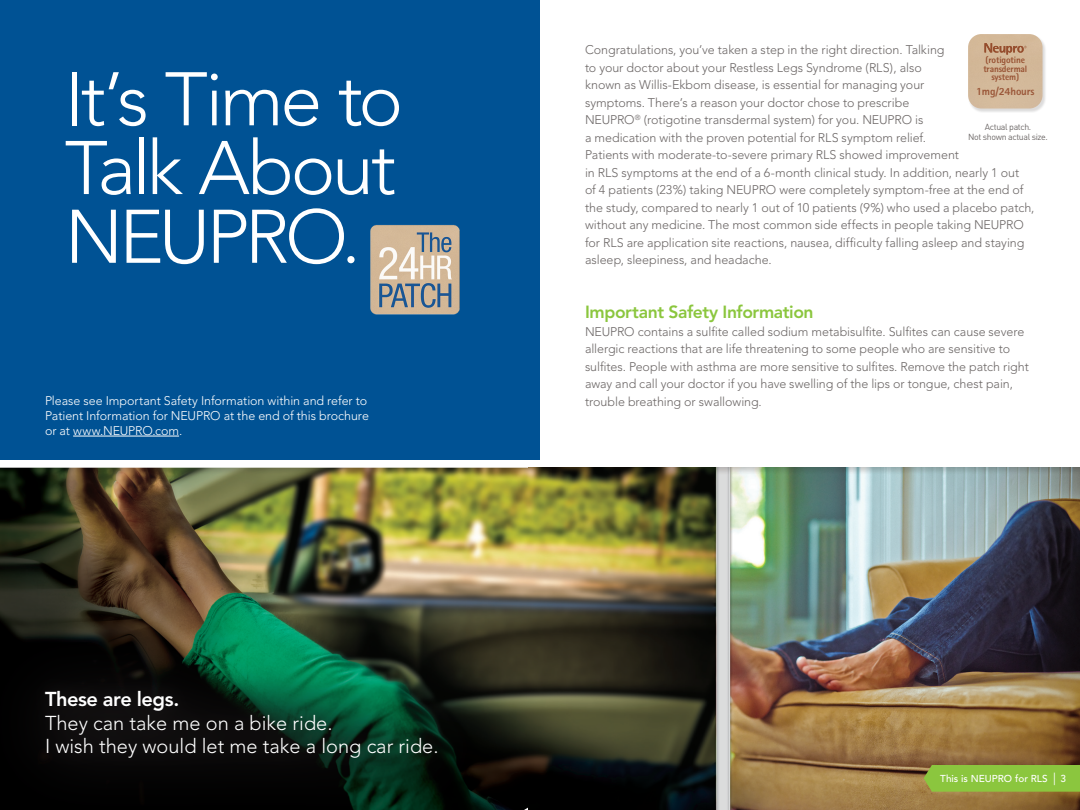
<style>
.page{position:relative;width:1080px;height:810px;background:#fff}
.page>*{position:absolute;margin:0;border:0;box-sizing:border-box;transform-origin:0 0}
.t1{font:300 75px/68.8px "Avenir";letter-spacing:-.05em;color:#fff;text-align:justify}
.t2{font:300 20px/23.8px "Avenir";color:#fff}
.t3{font:800 20px "Avenir";letter-spacing:-.02em;color:#fff}
.Subheads_-_Green{font:800 17.5px "Avenir";letter-spacing:-.025em;color:#8bc63e}
.Body_Copy{font:300 12.5px/17.5px "Avenir";letter-spacing:-.005em;color:#6c6766}
.t4{font:300 12.5px/15px "Avenir";letter-spacing:-.005em;color:#fff}
.t5{font:800 11px "Rotis Sans Serif Std";letter-spacing:-.015em;color:#954c2b}
.t6{font:500 10px "Avenir";color:#fff}
.t7{font:800 9.25px/9.1px "Rotis Sans Serif Std";letter-spacing:-.015em;color:#954c2b}
.t8{font:8.75px/10px "DINOT";letter-spacing:-.04em;color:#6c6766;text-align:center}
.s1{font-weight:400;font-size:12.5px}
</style>
<div class="page">
<img style="left:550px;top:468px;width:530px;height:342px">
<div style="left:924px;top:765px;width:156px;height:27px;background:#8bc63e"></div>
<div style="left:968px;top:34px;width:78px;height:79px;background:#231f20;opacity:.16"></div>
<div style="left:968px;top:34px;width:75px;height:75px;background:#d3b99a"></div>
<svg style="left:985px;top:43px;width:42px;height:12px"></svg>
<img style="left:0;top:468px;width:550px;height:342px">
<div style="left:0;top:0;width:540px;height:460px;background:#005294"></div>
<div style="left:0;top:626px;width:499px;height:184px;background:#231f20;opacity:.69"></div>
<img style="left:370px;top:224px;width:90px;height:91px">
<hr style="left:73px;top:436px;width:106px;height:1px;background:#fff">
<p class="t1" style="left:65px;top:65px;width:340px">It’s Time to Talk About NEUPRO.</p>
<p class="t4" style="left:45px;top:393px;width:325px">Please see Important Safety Information within and refer to<br>Patient Information for NEUPRO at the end of this brochure or at www.NEUPRO.com.</p>
<p class="t3" style="left:45px;top:687px;width:136px">These are legs.</p>
<p class="t2" style="left:45px;top:711px;width:395px">They can take me on a bike ride.<br>I wish they would let me take a long car ride.</p>
<p class="Body_Copy" style="left:585px;top:41px;width:451px">Congratulations, you’ve taken a step in the right direction. Talking<br>to your doctor about your Restless Legs Syndrome (RLS), also<br>known as Willis-Ekbom disease, is essential for managing your<br>symptoms. There’s a reason your doctor chose to prescribe<br>NEUPRO<sup>®</sup> (rotigotine transdermal system) for you. NEUPRO is<br>a medication with the proven potential for RLS symptom relief.<br>Patients with moderate-to-severe primary RLS showed improvement<br>in RLS symptoms at the end of a 6-month clinical study. In addition, nearly 1 out<br>of 4 patients (23%) taking NEUPRO were completely symptom-free at the end of the study, compared to nearly 1 out of 10 patients (9%) who used a placebo patch, without any medicine. The most common side effects in people taking NEUPRO for RLS are application site reactions, nausea, difficulty falling asleep and staying asleep, sleepiness, and headache.</p>
<p class="Subheads_-_Green" style="left:585px;top:302px;width:230px">Important Safety Information</p>
<p class="Body_Copy" style="left:585px;top:323px;width:445px">NEUPRO contains a sulfite called sodium metabisulfite. Sulfites can cause severe allergic reactions that are life threatening to some people who are sensitive to sulfites. People with asthma are more sensitive to sulfites. Remove the patch right away and call your doctor if you have swelling of the lips or tongue, chest pain, trouble breathing or swallowing.</p>
<p class="t7" style="left:983px;top:55px;width:45px">(rotigotine transdermal</p>
<p class="t7" style="left:991px;top:72px;width:29px">system)</p>
<p class="t5" style="left:976px;top:84px;width:60px">1mg/24hours</p>
<p class="t8" style="left:968px;top:122px;width:81px">Actual patch.<br>Not shown actual size.</p>
<p class="t6" style="left:940px;top:773px;width:127px">This is NEUPRO for RLS <span class="s1">|</span> 3</p>
</div>
